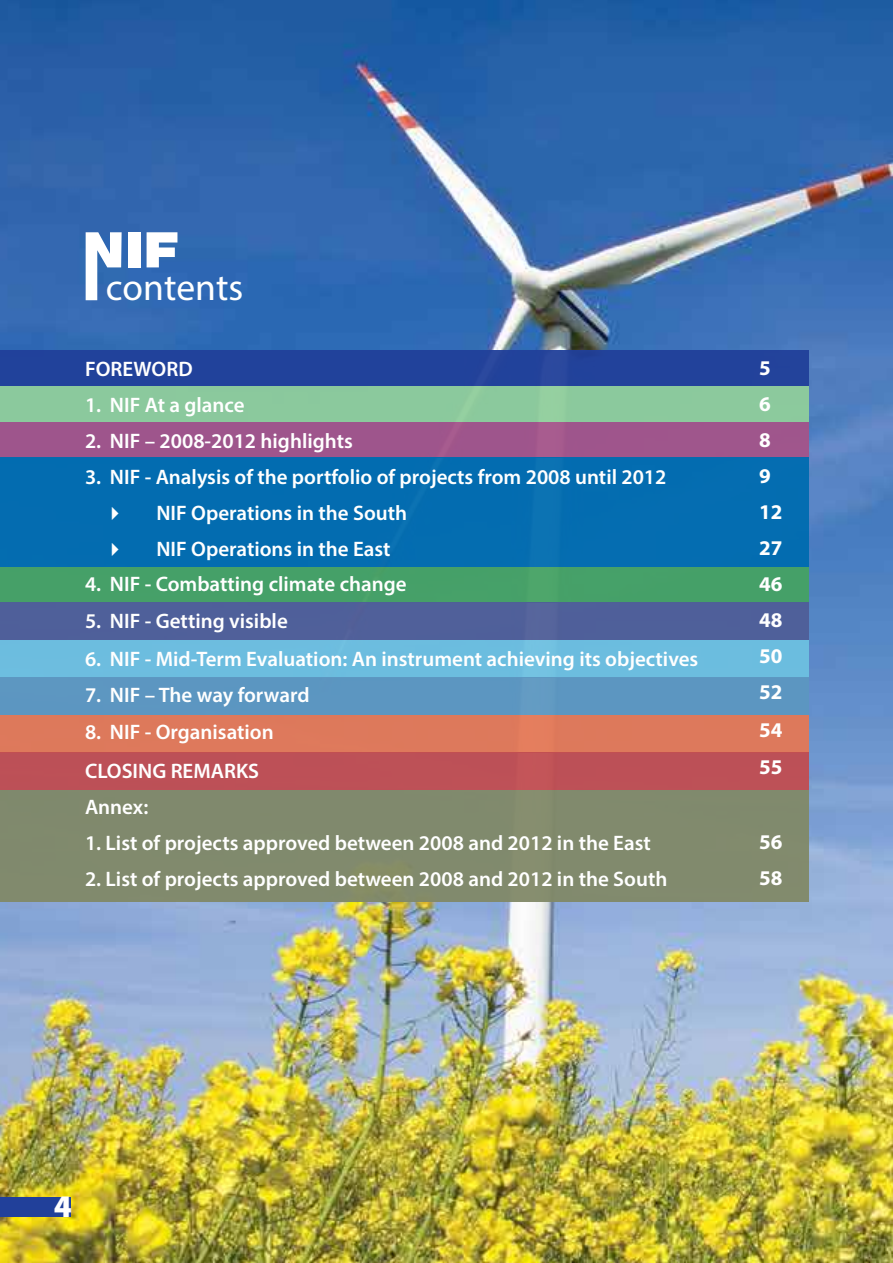
<style>
.page{position:relative;width:893px;height:1263px;background:#fff}
.page>*{position:absolute;margin:0;border:0;box-sizing:border-box;transform-origin:0 0}
.t1{font:37.5px "Myriad Pro";color:#fff}
.t2{font:900 31.5px "Myriad Pro";color:#fff}
.t3{font:600 21px/39px "Myriad Pro";color:#fff}
.t4{font:700 21px/36.3px "Myriad Pro";color:#fff}
</style>
<div class="page">
<img style="left:0;top:0;width:893px;height:1263px">
<div style="left:128px;top:232px;width:12px;height:35px;background:#fff"></div>
<svg style="left:86px;top:232px;width:36px;height:68px"></svg>
<svg style="left:147px;top:232px;width:30px;height:35px"></svg>
<div style="left:0;top:350px;width:809px;height:36px;background:#21409a"></div>
<div style="left:0;top:386px;width:809px;height:36px;background:#90ce9c"></div>
<div style="left:0;top:422px;width:809px;height:36px;background:#a4548a"></div>
<div style="left:0;top:458px;width:809px;height:109px;background:#006cb0"></div>
<div style="left:0;top:567px;width:809px;height:36px;background:#45a264"></div>
<div style="left:0;top:640px;width:809px;height:38px;background:#6dc0e1"></div>
<div style="left:0;top:603px;width:809px;height:37px;background:#4f5e98"></div>
<div style="left:0;top:678px;width:809px;height:37px;background:#5c97c1"></div>
<div style="left:0;top:715px;width:809px;height:38px;background:#dd795c"></div>
<div style="left:0;top:753px;width:809px;height:37px;background:#c14d51"></div>
<div style="left:0;top:790px;width:809px;height:112px;background:#818968"></div>
<div style="left:0;top:1197px;width:71px;height:19px;background:#21409a"></div>
<h1 class="t1" style="left:106px;top:264px;width:139px">contents</h1>
<p class="t3" style="left:85px;top:349px;width:109px">FOREWORD</p>
<p class="t3" style="left:85px;top:385px;width:161px">1. NIF At a glance</p>
<p class="t3" style="left:85px;top:421px;width:269px">2. NIF – 2008-2012 highlights</p>
<p class="t3" style="left:85px;top:457px;width:583px">3. NIF - Analysis of the portfolio of projects from 2008 until 2012</p>
<p class="t3" style="left:104px;top:493px;width:305px">✔ NIF Operations in the South</p>
<p class="t3" style="left:104px;top:529px;width:288px">✔ NIF Operations in the East</p>
<p class="t3" style="left:85px;top:563px;width:323px">4. NIF - Combatting climate change</p>
<p class="t3" style="left:85px;top:601px;width:204px">5. NIF - Getting visible</p>
<p class="t3" style="left:85px;top:639px;width:615px">6. NIF - Mid-Term Evaluation: An instrument achieving its objectives</p>
<p class="t3" style="left:85px;top:675px;width:226px">7. NIF – The way forward</p>
<p class="t3" style="left:85px;top:712px;width:190px">8. NIF - Organisation<br>CLOSING REMARKS</p>
<p class="t3" style="left:85px;top:787px;width:65px">Annex:</p>
<p class="t3" style="left:85px;top:823px;width:567px">1. List of projects approved between 2008 and 2012 in the East</p>
<p class="t3" style="left:85px;top:859px;width:584px">2. List of projects approved between 2008 and 2012 in the South</p>
<p class="t4" style="left:759px;top:349px;width:25px">5<br>6<br>8<br>9<br>12<br>27<br>46<br>48<br>50<br>52<br>54<br>55</p>
<p class="t4" style="left:759px;top:823px;width:25px">56<br>58</p>
<h2 class="t2" style="left:54px;top:1188px;width:20px">4</h2>
</div>
